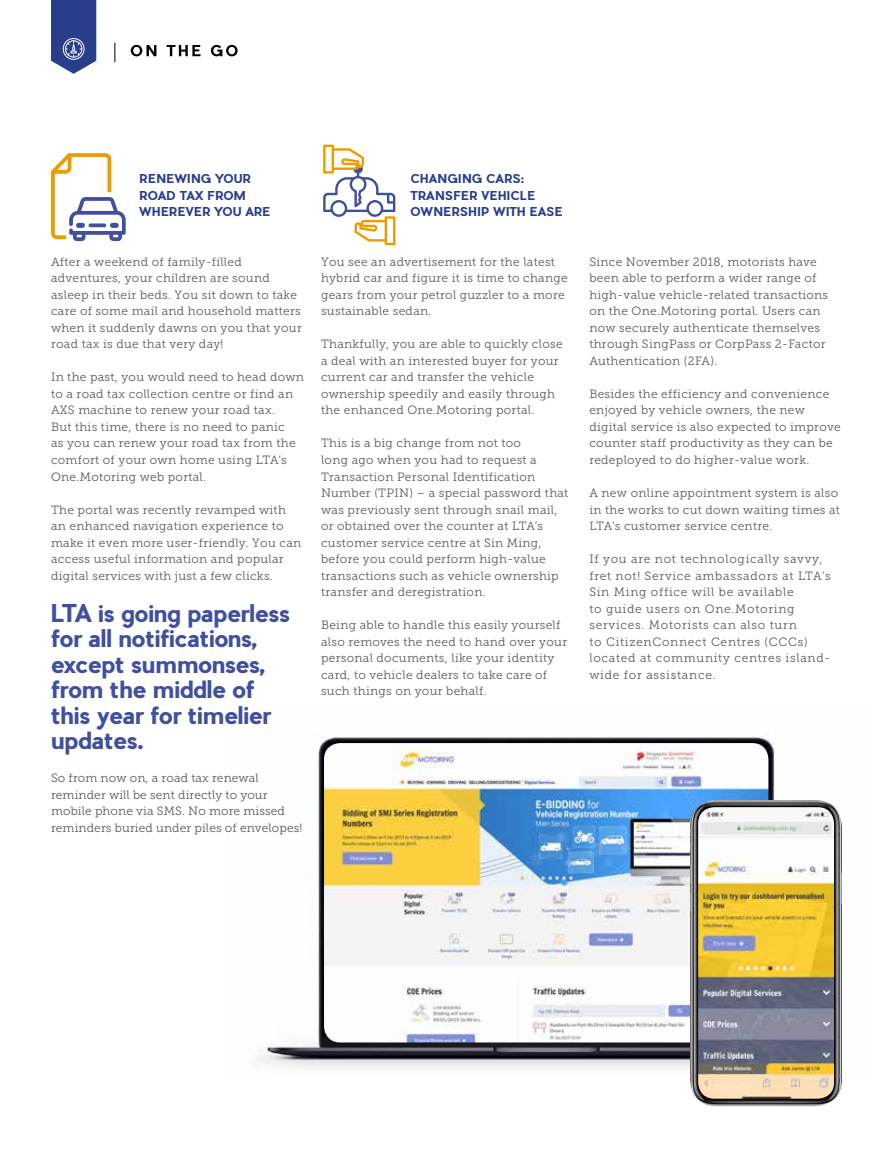
<style>
.page{position:relative;width:893px;height:1170px;background:#fff}
.page>*{position:absolute;margin:0;border:0;box-sizing:border-box;transform-origin:0 0}
.t1{font:700 24px/25.5px "Pier Sans";letter-spacing:-.025em;color:#404f9e}
.t2{font:12px/16.5px "Museo Slab 300";letter-spacing:.025em;color:#58595b}
.t3{font:12px/16.5px "Museo Slab 300";letter-spacing:.06em;color:#58595b}
.t4{font:700 12px/16.5px "Pier Sans";letter-spacing:.01em;color:#283d8c}
</style>
<div class="page">
<img style="left:258px;top:734px;width:518px;height:336px">
<img style="left:324px;top:743px;width:444px;height:299px">
<img style="left:690px;top:800px;width:152px;height:306px">
<img style="left:698px;top:807px;width:136px;height:291px">
<svg style="left:114px;top:43px;width:1px;height:19px"></svg>
<svg style="left:131px;top:45px;width:25px;height:11px"></svg>
<svg style="left:167px;top:45px;width:34px;height:11px"></svg>
<svg style="left:211px;top:45px;width:27px;height:11px"></svg>
<svg style="left:51px;top:0;width:45px;height:74px;background:#45579b"></svg>
<svg style="left:323px;top:145px;width:72px;height:100px"></svg>
<svg style="left:51px;top:153px;width:75px;height:88px"></svg>
<p class="t4" style="left:140px;top:170px;width:133px">RENEWING YOUR<br>ROAD TAX FROM<br>WHEREVER YOU ARE</p>
<p class="t4" style="left:411px;top:170px;width:154px">CHANGING CARS:<br>TRANSFER VEHICLE<br>OWNERSHIP WITH EASE</p>
<p class="t2" style="left:51px;top:253px;width:252px">After a weekend of family-filled adventures, your children are sound asleep in their beds. You sit down to take care of some mail and household matters when it suddenly dawns on you that your road tax is due that very day!</p>
<p class="t2" style="left:51px;top:369px;width:255px">In the past, you would need to head down to a road tax collection centre or find an AXS machine to renew your road tax.<br>But this time, there is no need to panic<br>as you can renew your road tax from the comfort of your own home using LTA’s One.Motoring web portal.</p>
<p class="t2" style="left:51px;top:501px;width:252px">The portal was recently revamped with an enhanced navigation experience to make it even more user-friendly. You can access useful information and popular digital services with just a few clicks.</p>
<h1 class="t1" style="left:51px;top:599px;width:241px">LTA is going paperless for all notifications, except summonses, from the middle of this year for timelier updates.</h1>
<p class="t2" style="left:51px;top:769px;width:253px">So from now on, a road tax renewal reminder will be sent directly to your mobile phone via SMS. No more missed reminders buried under piles of envelopes!</p>
<p class="t2" style="left:321px;top:253px;width:248px">You see an advertisement for the latest hybrid car and figure it is time to change gears from your petrol guzzler to a more sustainable sedan.</p>
<p class="t2" style="left:321px;top:336px;width:243px">Thankfully, you are able to quickly close a deal with an interested buyer for your current car and transfer the vehicle ownership speedily and easily through the enhanced One.Motoring portal.</p>
<p class="t2" style="left:321px;top:435px;width:249px">This is a big change from not too<br>long ago when you had to request a Transaction Personal Identification Number (TPIN) – a special password that was previously sent through snail mail, or obtained over the counter at LTA’s customer service centre at Sin Ming, before you could perform high-value transactions such as vehicle ownership transfer and deregistration.</p>
<p class="t2" style="left:321px;top:616px;width:248px">Being able to handle this easily yourself also removes the need to hand over your personal documents, like your identity card, to vehicle dealers to take care of such things on your behalf.</p>
<p class="t2" style="left:589px;top:253px;width:240px">Since November 2018, motorists have been able to perform a wider range of high-value vehicle-related transactions on the One.Motoring portal. Users can now securely authenticate themselves through SingPass or CorpPass 2-Factor Authentication (2FA).</p>
<p class="t2" style="left:589px;top:385px;width:253px">Besides the efficiency and convenience enjoyed by vehicle owners, the new digital service is also expected to improve counter staff productivity as they can be redeployed to do higher-value work.</p>
<p class="t2" style="left:589px;top:484px;width:252px">A new online appointment system is also in the works to cut down waiting times at<br>LTA’s customer service centre.</p>
<p class="t3" style="left:589px;top:550px;width:243px">If you are not technologically savvy, fret not! Service ambassadors at LTA’s Sin Ming office will be available<br>to guide users on One.Motoring services. Motorists can also turn<br>to CitizenConnect Centres (CCCs) located at community centres island&shy;wide for assistance.</p>
</div>
